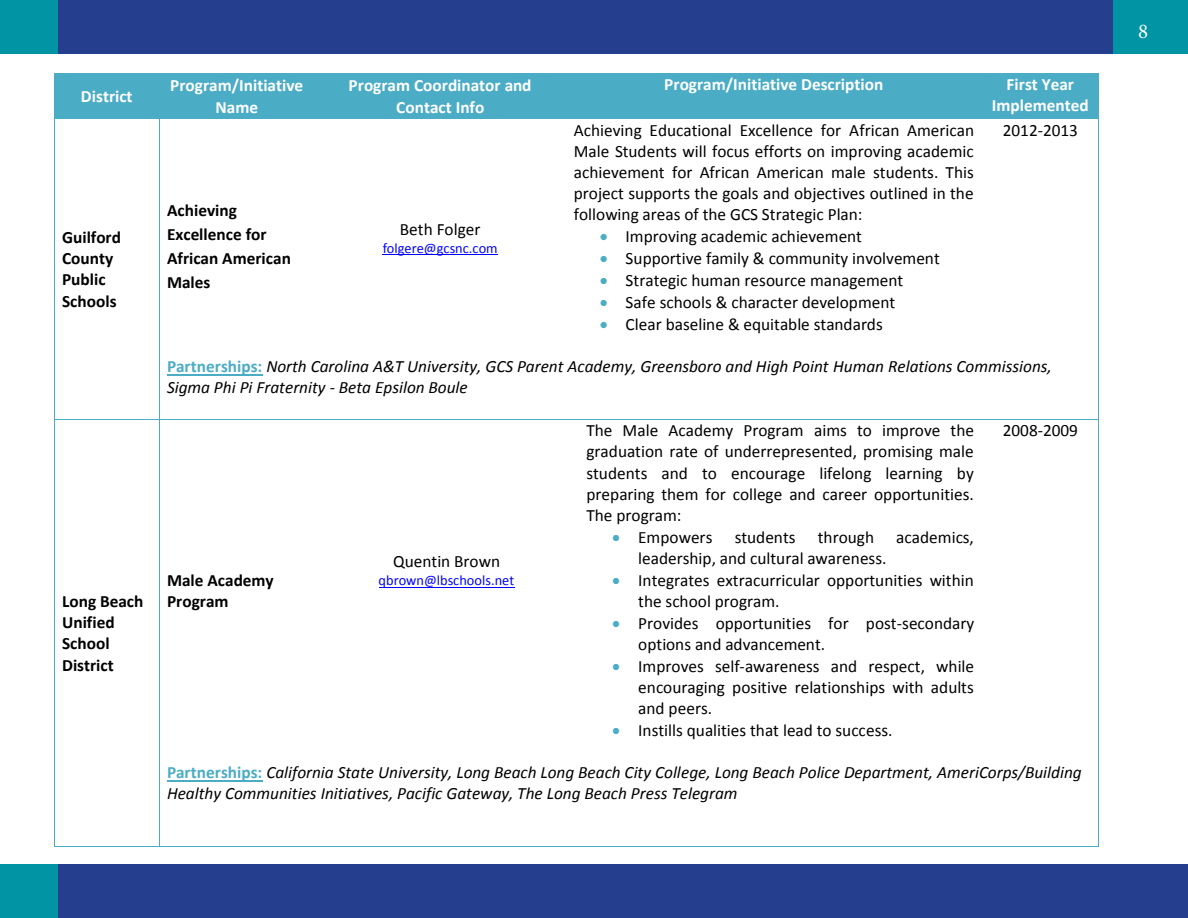
<style>
.page{position:relative;width:1188px;height:918px;background:#fff}
.page>*{position:absolute;margin:0;border:0;box-sizing:border-box;transform-origin:0 0}
.t1{font:21px "Minion Pro";color:#fff}
.t2{font:17.25px/21.1px "Calibri";color:#000;text-align:justify}
.t3{font:italic 17.25px/21.1px "Calibri";color:#000}
.t4{font:700 17.25px/21.1px "Calibri";color:#000}
.t5{font:700 17.25px/21.1px "Calibri";color:#fff;text-align:center}
.t6{font:14.4px "Calibri";color:#00f}
.s1{color:#4bacc6}
.s2{font-weight:700;font-style:normal;color:#4bacc6}
</style>
<div class="page">
<div style="left:0;top:0;width:1188px;height:54px;background:#253f8e"></div>
<div style="left:0;top:864px;width:1188px;height:54px;background:#253f8e"></div>
<div style="left:1114px;top:0;width:74px;height:54px;background:#0094a5"></div>
<div style="left:0;top:864px;width:58px;height:54px;background:#0094a5"></div>
<div style="left:0;top:0;width:58px;height:54px;background:#0094a5"></div>
<div style="left:55px;top:74px;width:104px;height:12px;background:#4bacc6"></div>
<div style="left:55px;top:86px;width:7px;height:21px;background:#4bacc6"></div>
<div style="left:151px;top:86px;width:8px;height:21px;background:#4bacc6"></div>
<div style="left:55px;top:107px;width:104px;height:12px;background:#4bacc6"></div>
<div style="left:62px;top:86px;width:89px;height:21px;background:#4bacc6"></div>
<hr style="left:160px;top:74px;width:155px;height:1px;background:#4bacc6">
<div style="left:160px;top:75px;width:7px;height:42px;background:#4bacc6"></div>
<div style="left:307px;top:75px;width:8px;height:42px;background:#4bacc6"></div>
<hr style="left:160px;top:117px;width:155px;height:2px;background:#4bacc6">
<div style="left:167px;top:75px;width:140px;height:21px;background:#4bacc6"></div>
<div style="left:167px;top:96px;width:140px;height:21px;background:#4bacc6"></div>
<hr style="left:315px;top:74px;width:251px;height:1px;background:#4bacc6">
<div style="left:315px;top:75px;width:7px;height:42px;background:#4bacc6"></div>
<div style="left:558px;top:75px;width:8px;height:42px;background:#4bacc6"></div>
<hr style="left:315px;top:117px;width:251px;height:2px;background:#4bacc6">
<div style="left:322px;top:75px;width:236px;height:21px;background:#4bacc6"></div>
<div style="left:322px;top:96px;width:236px;height:21px;background:#4bacc6"></div>
<div style="left:566px;top:74px;width:8px;height:21px;background:#4bacc6"></div>
<div style="left:974px;top:74px;width:8px;height:21px;background:#4bacc6"></div>
<div style="left:566px;top:95px;width:416px;height:24px;background:#4bacc6"></div>
<div style="left:574px;top:74px;width:400px;height:21px;background:#4bacc6"></div>
<div style="left:982px;top:74px;width:8px;height:42px;background:#4bacc6"></div>
<div style="left:1091px;top:74px;width:8px;height:42px;background:#4bacc6"></div>
<hr style="left:982px;top:116px;width:117px;height:3px;background:#4bacc6">
<div style="left:990px;top:74px;width:101px;height:21px;background:#4bacc6"></div>
<div style="left:990px;top:95px;width:101px;height:21px;background:#4bacc6"></div>
<hr style="left:55px;top:73px;width:104px;height:1px;background:#4bacc6">
<hr style="left:160px;top:73px;width:155px;height:1px;background:#4bacc6">
<hr style="left:315px;top:73px;width:251px;height:1px;background:#4bacc6">
<hr style="left:567px;top:73px;width:415px;height:1px;background:#4bacc6">
<hr style="left:983px;top:73px;width:116px;height:1px;background:#4bacc6">
<hr style="left:54px;top:74px;width:1px;height:45px;background:#4bacc6">
<hr style="left:159px;top:74px;width:1px;height:45px;background:#4bacc6">
<hr style="left:1099px;top:74px;width:1px;height:45px;background:#4bacc6">
<hr style="left:383px;top:255px;width:115px;height:1px;background:#00f">
<hr style="left:55px;top:119px;width:104px;height:1px;background:#4bacc6">
<hr style="left:160px;top:119px;width:155px;height:1px;background:#4bacc6">
<hr style="left:315px;top:119px;width:251px;height:1px;background:#4bacc6">
<hr style="left:567px;top:119px;width:415px;height:1px;background:#4bacc6">
<hr style="left:983px;top:119px;width:116px;height:1px;background:#4bacc6">
<hr style="left:54px;top:119px;width:1px;height:237px;background:#4bacc6">
<hr style="left:159px;top:119px;width:1px;height:237px;background:#4bacc6">
<hr style="left:1099px;top:119px;width:1px;height:237px;background:#4bacc6">
<hr style="left:167px;top:374px;width:95px;height:1px;background:#4bacc6">
<hr style="left:54px;top:356px;width:1px;height:63px;background:#4bacc6">
<hr style="left:159px;top:356px;width:1px;height:63px;background:#4bacc6">
<hr style="left:1099px;top:356px;width:1px;height:63px;background:#4bacc6">
<hr style="left:379px;top:587px;width:135px;height:1px;background:#00f">
<hr style="left:55px;top:419px;width:104px;height:1px;background:#4bacc6">
<hr style="left:160px;top:419px;width:155px;height:1px;background:#4bacc6">
<hr style="left:315px;top:419px;width:264px;height:1px;background:#4bacc6">
<hr style="left:579px;top:419px;width:403px;height:1px;background:#4bacc6">
<hr style="left:983px;top:419px;width:116px;height:1px;background:#4bacc6">
<hr style="left:54px;top:420px;width:1px;height:321px;background:#4bacc6">
<hr style="left:159px;top:420px;width:1px;height:321px;background:#4bacc6">
<hr style="left:1099px;top:420px;width:1px;height:321px;background:#4bacc6">
<hr style="left:167px;top:780px;width:95px;height:1px;background:#4bacc6">
<hr style="left:54px;top:741px;width:1px;height:105px;background:#4bacc6">
<hr style="left:55px;top:846px;width:104px;height:1px;background:#4bacc6">
<hr style="left:159px;top:741px;width:1px;height:105px;background:#4bacc6">
<hr style="left:160px;top:846px;width:939px;height:1px;background:#4bacc6">
<hr style="left:1099px;top:741px;width:1px;height:105px;background:#4bacc6">
<p class="t5" style="left:81px;top:86px;width:53px">District</p>
<p class="t5" style="left:170px;top:75px;width:135px">Program/Initiative<br>Name</p>
<p class="t5" style="left:349px;top:75px;width:184px">Program Coordinator and<br>Contact Info</p>
<p class="t5" style="left:664px;top:74px;width:221px">Program/Initiative Description</p>
<p class="t5" style="left:992px;top:74px;width:98px">First Year<br>Implemented</p>
<p class="t4" style="left:62px;top:227px;width:60px">Guilford<br>County<br>Public<br>Schools</p>
<p class="t4" style="left:62px;top:591px;width:83px">Long Beach<br>Unified<br>School<br>District</p>
<p class="t4" style="left:167px;top:198px;width:125px;line-height:24.3px">Achieving<br>Excellence for<br>African American<br>Males</p>
<p class="t2" style="left:400px;top:218px;width:82px">Beth Folger</p>
<p class="t6" style="left:383px;top:239px;width:117px">folgere@gcsnc.com</p>
<p class="t2" style="left:574px;top:119px;width:402px">Achieving Educational Excellence for African American Male Students will focus efforts on improving academic achievement for African American male students. This project supports the goals and objectives outlined in the following areas of the GCS Strategic Plan:</p>
<p class="t2" style="left:600px;top:226px;width:264px"><span class="s1">•</span> Improving academic achievement</p>
<p class="t2" style="left:600px;top:248px;width:342px"><span class="s1">•</span> Supportive family &amp; community involvement</p>
<p class="t2" style="left:600px;top:270px;width:305px"><span class="s1">•</span> Strategic human resource management</p>
<p class="t2" style="left:600px;top:292px;width:297px"><span class="s1">•</span> Safe schools &amp; character development</p>
<p class="t2" style="left:600px;top:314px;width:285px"><span class="s1">•</span> Clear baseline &amp; equitable standards</p>
<p class="t2" style="left:1003px;top:119px;width:77px">2012-2013</p>
<p class="t3" style="left:167px;top:355px;width:886px"><span class="s2">Partnerships:</span> North Carolina A&amp;T University, GCS Parent Academy, Greensboro and High Point Human Relations Commissions,<br>Sigma Phi Pi Fraternity - Beta Epsilon Boule</p>
<p class="t4" style="left:167px;top:570px;width:108px">Male Academy<br>Program</p>
<p class="t2" style="left:393px;top:551px;width:109px">Quentin Brown</p>
<p class="t6" style="left:379px;top:571px;width:137px">qbrown@lbschools.net</p>
<p class="t2" style="left:586px;top:420px;width:389px">The Male Academy Program aims to improve the graduation rate of underrepresented, promising male students and to encourage lifelong learning by preparing them for college and career opportunities.<br>The program:</p>
<p class="t2" style="left:612px;top:526px;width:102px"><span class="s1">•</span> Empowers</p>
<p class="t2" style="left:735px;top:526px;width:62px">students</p>
<p class="t2" style="left:818px;top:526px;width:58px">through</p>
<p class="t2" style="left:896px;top:526px;width:79px">academics,</p>
<p class="t2" style="left:638px;top:547px;width:250px">leadership, and cultural awareness.</p>
<p class="t2" style="left:638px;top:569px;width:337px;text-indent:-26px"><span class="s1">•</span> Integrates extracurricular opportunities within the school program.</p>
<p class="t2" style="left:638px;top:613px;width:338px;text-indent:-26px"><span class="s1">•</span> Provides opportunities for post-secondary options and advancement.</p>
<p class="t2" style="left:638px;top:656px;width:337px;text-indent:-26px"><span class="s1">•</span> Improves self-awareness and respect, while encouraging positive relationships with adults and peers.</p>
<p class="t2" style="left:612px;top:720px;width:282px"><span class="s1">•</span> Instills qualities that lead to success.</p>
<p class="t2" style="left:1003px;top:420px;width:77px">2008-2009</p>
<p class="t3" style="left:167px;top:761px;width:916px"><span class="s2">Partnerships:</span> California State University, Long Beach Long Beach City College, Long Beach Police Department, AmeriCorps/Building<br>Healthy Communities Initiatives, Pacific Gateway, The Long Beach Press Telegram</p>
<p class="t1" style="left:1138px;top:18px;width:12px">8</p>
</div>
